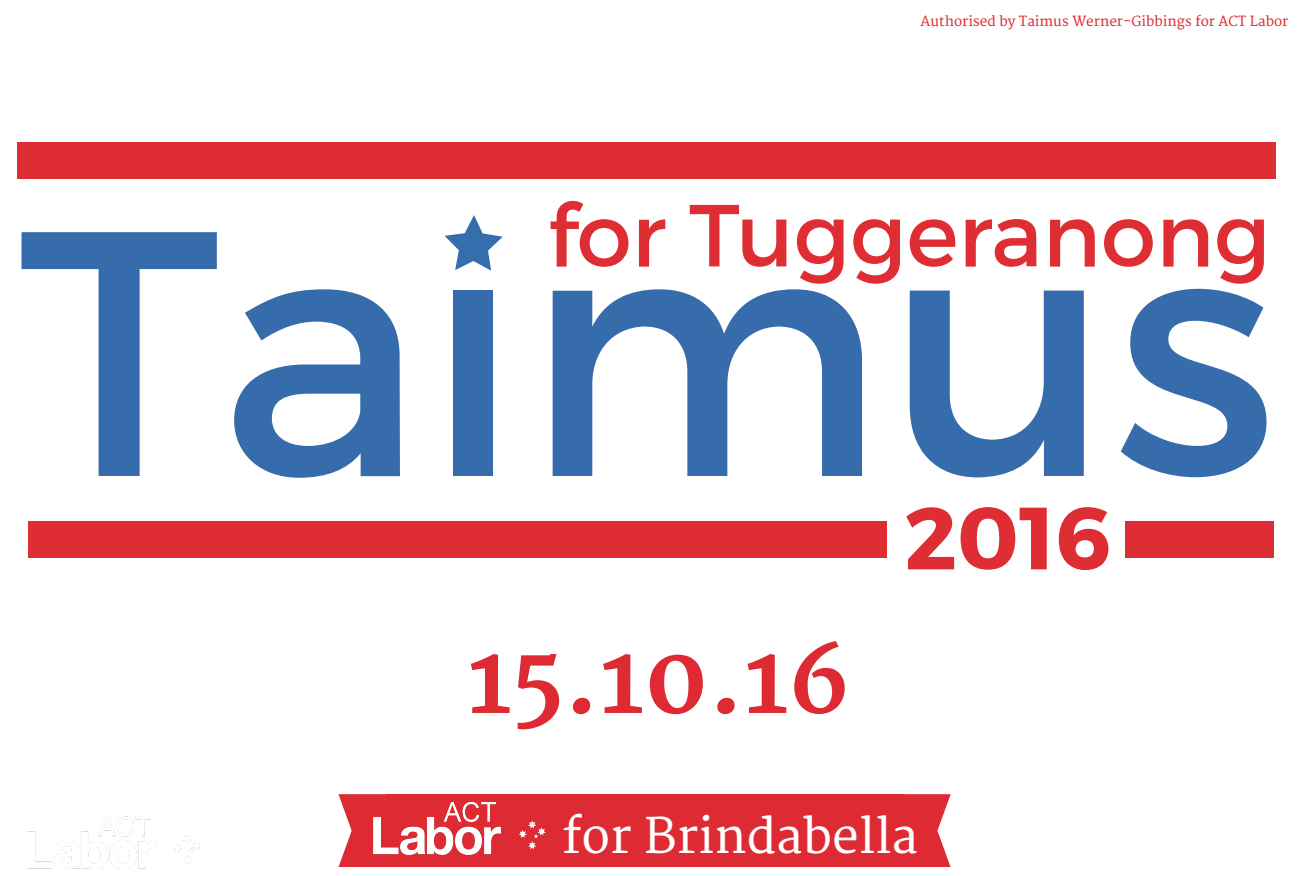
<style>
.page{position:relative;width:1300px;height:876px;background:#fff}
.page>*{position:absolute;margin:0;border:0;box-sizing:border-box;transform-origin:0 0}
.t1{font:700 95.35px "Merriweather";color:#de2b33}
.t2{font:47.65px "Merriweather";color:#fff}
.t3{font:13.6px "Merriweather";color:#de2b33}
</style>
<div class="page">
<div style="left:386px;top:794px;width:517px;height:72px;background:#de2b33"></div>
<img style="left:27px;top:816px;width:174px;height:52px">
<svg style="left:903px;top:794px;width:47px;height:72px;background:#e2464d"></svg>
<svg style="left:338px;top:794px;width:48px;height:72px"></svg>
<img style="left:374px;top:798px;width:172px;height:55px">
<svg style="left:22px;top:232px;width:195px;height:244px"></svg>
<svg style="left:234px;top:289px;width:166px;height:188px"></svg>
<div style="left:453px;top:290px;width:40px;height:185px;background:#366cab"></div>
<svg style="left:552px;top:289px;width:310px;height:187px"></svg>
<svg style="left:909px;top:290px;width:175px;height:187px"></svg>
<svg style="left:1120px;top:289px;width:146px;height:188px"></svg>
<svg style="left:550px;top:201px;width:78px;height:66px"></svg>
<svg style="left:639px;top:219px;width:26px;height:47px"></svg>
<svg style="left:690px;top:205px;width:96px;height:62px"></svg>
<svg style="left:797px;top:219px;width:46px;height:64px"></svg>
<svg style="left:853px;top:219px;width:47px;height:64px"></svg>
<svg style="left:909px;top:219px;width:47px;height:48px"></svg>
<svg style="left:965px;top:219px;width:71px;height:48px"></svg>
<svg style="left:1050px;top:219px;width:44px;height:47px"></svg>
<svg style="left:1104px;top:219px;width:48px;height:48px"></svg>
<svg style="left:1163px;top:219px;width:45px;height:47px"></svg>
<svg style="left:1217px;top:219px;width:46px;height:64px"></svg>
<svg style="left:906px;top:507px;width:48px;height:62px"></svg>
<svg style="left:960px;top:507px;width:86px;height:62px"></svg>
<svg style="left:1058px;top:507px;width:50px;height:63px"></svg>
<div style="left:29px;top:521px;width:858px;height:36px;background:#df2d34"></div>
<div style="left:1125px;top:521px;width:148px;height:36px;background:#df2d34"></div>
<div style="left:17px;top:143px;width:1259px;height:36px;background:#df2d34"></div>
<svg style="left:444px;top:215px;width:59px;height:56px"></svg>
<p class="t3" style="left:920px;top:13px;width:369px">Authorised by Taimus Werner-Gibbings for ACT Labor</p>
<h1 class="t1" style="left:467px;top:623px;width:384px">15.10.16</h1>
<h2 class="t2" style="left:562px;top:807px;width:358px">for Brindabella</h2>
</div>
